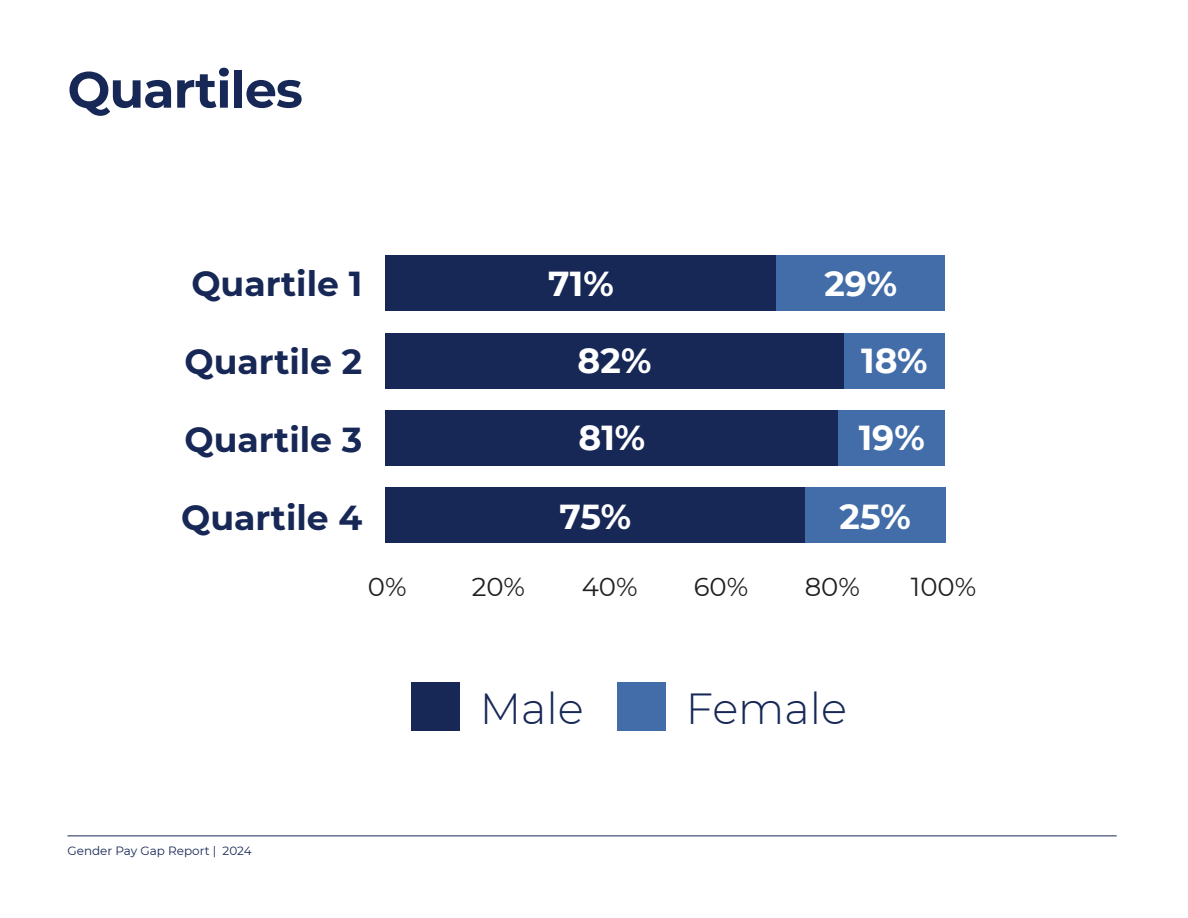
<style>
.page{position:relative;width:1188px;height:918px;background:#fff}
.page>*{position:absolute;margin:0;border:0;box-sizing:border-box;transform-origin:0 0}
.Section_Title{font:700 50.85px "Montserrat";letter-spacing:-.02em;color:#172857}
.Body_Text_-_11pt_Justified{font:300 43.35px "Montserrat";color:#172857}
.Body_Text_-_11pt_Justified-2{font:700 34.65px "Montserrat";color:#172857}
.Body_Text_-_11pt_Justified-3{font:700 34.65px "Montserrat";color:#fff}
.t1{font:25.95px "Montserrat";color:#231f20}
.t2{font:12px "Montserrat";color:#172857}
</style>
<div class="page">
<div style="left:776px;top:256px;width:169px;height:55px;background:#426da9"></div>
<div style="left:844px;top:333px;width:101px;height:55px;background:#426da9"></div>
<div style="left:838px;top:410px;width:107px;height:56px;background:#426da9"></div>
<div style="left:805px;top:487px;width:140px;height:56px;background:#426da9"></div>
<div style="left:386px;top:256px;width:390px;height:55px;background:#172857"></div>
<div style="left:386px;top:333px;width:458px;height:55px;background:#172857"></div>
<div style="left:386px;top:410px;width:452px;height:56px;background:#172857"></div>
<div style="left:386px;top:487px;width:419px;height:56px;background:#172857"></div>
<div style="left:411px;top:682px;width:49px;height:49px;background:#172857"></div>
<div style="left:617px;top:682px;width:49px;height:49px;background:#426da9"></div>
<hr style="left:68px;top:836px;width:1049px;height:1px;background:#172857">
<p class="Section_Title" style="left:68px;top:53px;width:237px">Quartiles</p>
<p class="Body_Text_-_11pt_Justified-2" style="left:191px;top:259px;width:172px">Quartile 1</p>
<p class="Body_Text_-_11pt_Justified-3" style="left:548px;top:259px;width:67px">71%</p>
<p class="Body_Text_-_11pt_Justified-3" style="left:824px;top:259px;width:74px">29%</p>
<p class="Body_Text_-_11pt_Justified-2" style="left:185px;top:337px;width:179px">Quartile 2</p>
<p class="Body_Text_-_11pt_Justified-3" style="left:578px;top:336px;width:76px">82%</p>
<p class="Body_Text_-_11pt_Justified-3" style="left:861px;top:336px;width:68px">18%</p>
<p class="Body_Text_-_11pt_Justified-2" style="left:184px;top:415px;width:179px">Quartile 3</p>
<p class="Body_Text_-_11pt_Justified-3" style="left:579px;top:413px;width:68px">81%</p>
<p class="Body_Text_-_11pt_Justified-3" style="left:859px;top:413px;width:68px">19%</p>
<p class="Body_Text_-_11pt_Justified-2" style="left:181px;top:493px;width:183px">Quartile 4</p>
<p class="Body_Text_-_11pt_Justified-3" style="left:560px;top:492px;width:73px">75%</p>
<p class="Body_Text_-_11pt_Justified-3" style="left:840px;top:492px;width:73px">25%</p>
<p class="t1" style="left:368px;top:569px;width:40px">0%</p>
<p class="t1" style="left:472px;top:569px;width:55px">20%</p>
<p class="t1" style="left:582px;top:569px;width:57px">40%</p>
<p class="t1" style="left:694px;top:569px;width:56px">60%</p>
<p class="t1" style="left:805px;top:569px;width:57px">80%</p>
<p class="t1" style="left:911px;top:569px;width:67px">100%</p>
<p class="t2" style="left:68px;top:842px;width:186px">Gender Pay Gap Report | 2024</p>
<p class="Body_Text_-_11pt_Justified" style="left:480px;top:679px;width:106px">Male</p>
<p class="Body_Text_-_11pt_Justified" style="left:686px;top:679px;width:163px">Female</p>
</div>
